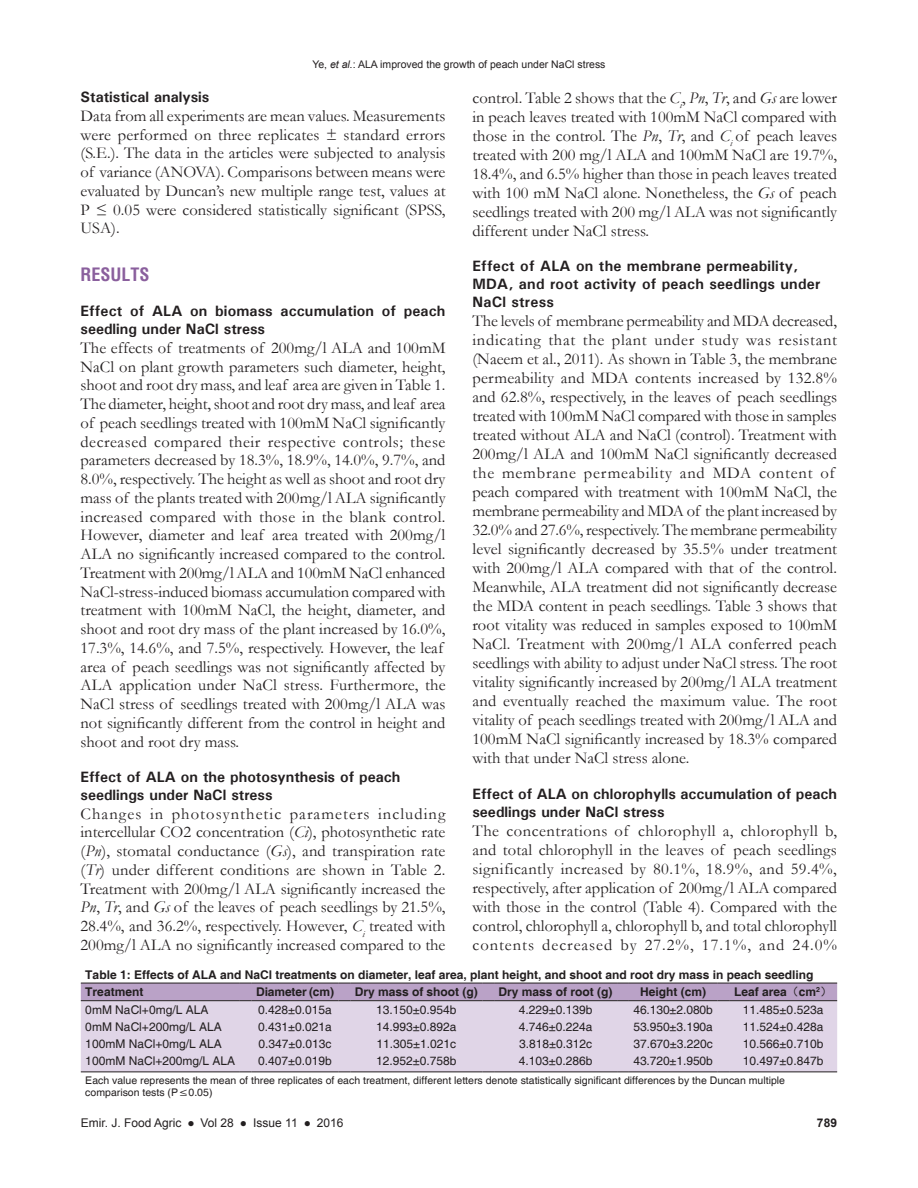
<style>
.page{position:relative;width:918px;height:1188px;background:#fff}
.page>*{position:absolute;margin:0;border:0;box-sizing:border-box;transform-origin:0 0}
.t1{font:700 condensed 18px "Helvetica";color:#8a5f9d}
.TX{font:16.5px/19px "Garamond";color:#231f20;text-align:justify}
.t2{font:700 15px/18.3px "Univers";color:#231f20}
.TB{font:12px "Helvetica";color:#231f20}
.TT{font:700 12px "Helvetica";color:#231f20}
.TBL{font:12px "Helvetica";color:#231f20}
.TCH{font:700 12px "Helvetica";color:#231f20}
.t3{font:12px "Arial";color:#231f20}
.t4{font:700 12px "Arial";color:#231f20}
.TFN{font:10.5px/12.6px "Helvetica";color:#231f20}
.t5{font:10.5px "Arial";color:#231f20}
.s1{font-style:italic}
.s2{font-family:"Sim Hei";font-weight:400}
</style>
<div class="page">
<div style="left:81px;top:1001px;width:756px;height:71px;background:#e0d5e7"></div>
<hr style="left:81px;top:1072px;width:159px;height:1px;background:#231f20">
<svg style="left:240px;top:1072px;width:12px;height:1px"></svg>
<hr style="left:252px;top:1072px;width:87px;height:1px;background:#231f20">
<hr style="left:350px;top:1072px;width:132px;height:1px;background:#231f20">
<svg style="left:482px;top:1072px;width:12px;height:1px"></svg>
<hr style="left:494px;top:1072px;width:123px;height:1px;background:#231f20">
<svg style="left:617px;top:1072px;width:12px;height:1px"></svg>
<hr style="left:629px;top:1072px;width:88px;height:1px;background:#231f20">
<svg style="left:717px;top:1072px;width:12px;height:1px"></svg>
<hr style="left:729px;top:1072px;width:108px;height:1px;background:#231f20">
<svg style="left:81px;top:983px;width:756px;height:18px"></svg>
<hr style="left:729px;top:983px;width:108px;height:1px;background:#231f20">
<p class="t5" style="left:312px;top:57px;width:295px">Ye, <span class="s1">et al.</span>: ALA improved the growth of peach under NaCl stress</p>
<h2 class="t2" style="left:81px;top:88px;width:130px">Statistical analysis</h2>
<p class="TX" style="left:81px;top:106px;width:367px">Data from all experiments are mean values. Measurements were performed on three replicates ± standard errors (S.E.). The data in the articles were subjected to analysis of variance (ANOVA). Comparisons between means were evaluated by Duncan’s new multiple range test, values at P ≤ 0.05 were considered statistically significant (SPSS, USA).</p>
<h1 class="t1" style="left:81px;top:262px;width:71px">RESULTS</h1>
<h2 class="t2" style="left:81px;top:302px;width:367px">Effect of ALA on biomass accumulation of peach seedling under NaCl stress</h2>
<p class="TX" style="left:81px;top:338px;width:367px;text-align:left">The effects of treatments of 200mg/l ALA and 100mM NaCl on plant growth parameters such diameter, height, shoot and root dry mass, and leaf area are given in Table 1.<br>The diameter, height, shoot and root dry mass, and leaf area of peach seedlings treated with 100mM NaCl significantly decreased compared their respective controls; these parameters decreased by 18.3%, 18.9%, 14.0%, 9.7%, and 8.0%, respectively. The height as well as shoot and root dry mass of the plants treated with 200mg/l ALA significantly increased compared with those in the blank control.<br>However, diameter and leaf area treated with 200mg/l ALA no significantly increased compared to the control.<br>Treatment with 200mg/l ALA and 100mM NaCl enhanced NaCl-stress-induced biomass accumulation compared with treatment with 100mM NaCl, the height, diameter, and shoot and root dry mass of the plant increased by 16.0%, 17.3%, 14.6%, and 7.5%, respectively. However, the leaf area of peach seedlings was not significantly affected by ALA application under NaCl stress. Furthermore, the NaCl stress of seedlings treated with 200mg/l ALA was not significantly different from the control in height and shoot and root dry mass.</p>
<h2 class="t2" style="left:81px;top:767px;width:321px">Effect of ALA on the photosynthesis of peach seedlings under NaCl stress</h2>
<p class="TX" style="left:81px;top:804px;width:367px">Changes in photosynthetic parameters including intercellular CO2 concentration (<span class="s1">Ci</span>), photosynthetic rate (<span class="s1">Pn</span>), stomatal conductance (<span class="s1">Gs</span>), and transpiration rate (<span class="s1">Tr</span>) under different conditions are shown in Table 2.<br>Treatment with 200mg/l ALA significantly increased the <span class="s1">Pn</span>, <span class="s1">Tr</span>, and <span class="s1">Gs</span> of the leaves of peach seedlings by 21.5%, 28.4%, and 36.2%, respectively. However, <span class="s1">C</span><sub>i</sub> treated with 200mg/l ALA no significantly increased compared to the</p>
<p class="TX" style="left:472px;top:88px;width:366px">control. Table 2 shows that the <span class="s1">C</span><sub>i</sub>, <span class="s1">Pn</span>, <span class="s1">Tr</span>, and <span class="s1">Gs</span> are lower in peach leaves treated with 100mM NaCl compared with those in the control. The <span class="s1">Pn</span>, <span class="s1">Tr</span>, and <span class="s1">C</span><sub>i</sub> of peach leaves treated with 200 mg/l ALA and 100mM NaCl are 19.7%, 18.4%, and 6.5% higher than those in peach leaves treated with 100 mM NaCl alone. Nonetheless, the <span class="s1">Gs</span> of peach seedlings treated with 200 mg/l ALA was not significantly different under NaCl stress.</p>
<h2 class="t2" style="left:472px;top:256px;width:349px">Effect of ALA on the membrane permeability,<br>MDA, and root activity of peach seedlings under<br>NaCl stress</h2>
<p class="TX" style="left:472px;top:311px;width:366px;text-align:left">The levels of membrane permeability and MDA decreased, indicating that the plant under study was resistant (Naeem et al., 2011). As shown in Table 3, the membrane permeability and MDA contents increased by 132.8% and 62.8%, respectively, in the leaves of peach seedlings treated with 100mM NaCl compared with those in samples treated without ALA and NaCl (control). Treatment with 200mg/l ALA and 100mM NaCl significantly decreased the membrane permeability and MDA content of peach compared with treatment with 100mM NaCl, the membrane permeability and MDA of the plant increased by 32.0% and 27.6%, respectively. The membrane permeability level significantly decreased by 35.5% under treatment with 200mg/l ALA compared with that of the control.<br>Meanwhile, ALA treatment did not significantly decrease the MDA content in peach seedlings. Table 3 shows that root vitality was reduced in samples exposed to 100mM NaCl. Treatment with 200mg/l ALA conferred peach seedlings with ability to adjust under NaCl stress. The root vitality significantly increased by 200mg/l ALA treatment and eventually reached the maximum value. The root vitality of peach seedlings treated with 200mg/l ALA and 100mM NaCl significantly increased by 18.3% compared with that under NaCl stress alone.</p>
<h2 class="t2" style="left:472px;top:784px;width:366px">Effect of ALA on chlorophylls accumulation of peach seedlings under NaCl stress</h2>
<p class="TX" style="left:472px;top:821px;width:366px">The concentrations of chlorophyll a, chlorophyll b, and total chlorophyll in the leaves of peach seedlings significantly increased by 80.1%, 18.9%, and 59.4%, respectively, after application of 200mg/l ALA compared with those in the control (Table 4). Compared with the control, chlorophyll a, chlorophyll b, and total chlorophyll contents decreased by 27.2%, 17.1%, and 24.0%</p>
<p class="TT" style="left:85px;top:967px;width:730px">Table 1: Effects of ALA and NaCl treatments on diameter, leaf area, plant height, and shoot and root dry mass in peach seedling</p>
<p class="TCH" style="left:85px;top:985px;width:60px">Treatment</p>
<p class="TCH" style="left:256px;top:985px;width:80px">Diameter (cm)</p>
<p class="TCH" style="left:355px;top:985px;width:124px">Dry mass of shoot (g)</p>
<p class="TCH" style="left:499px;top:985px;width:115px">Dry mass of root (g)</p>
<p class="TCH" style="left:640px;top:985px;width:67px">Height (cm)</p>
<p class="TCH" style="left:734px;top:985px;width:99px">Leaf area<span class="s2">（</span>cm<sup>2</sup><span class="s2">）</span></p>
<p class="TB" style="left:85px;top:1003px;width:125px">0mM NaCl+0mg/L ALA</p>
<p class="TB" style="left:258px;top:1003px;width:75px">0.428±0.015a</p>
<p class="TB" style="left:376px;top:1003px;width:82px">13.150±0.954b</p>
<p class="TB" style="left:519px;top:1003px;width:75px">4.229±0.139b</p>
<p class="TB" style="left:633px;top:1003px;width:81px">46.130±2.080b</p>
<p class="TB" style="left:743px;top:1003px;width:82px">11.485±0.523a</p>
<p class="TB" style="left:85px;top:1020px;width:138px">0mM NaCl+200mg/L ALA</p>
<p class="TB" style="left:258px;top:1020px;width:75px">0.431±0.021a</p>
<p class="TB" style="left:376px;top:1020px;width:82px">14.993±0.892a</p>
<p class="TB" style="left:519px;top:1020px;width:75px">4.746±0.224a</p>
<p class="TB" style="left:633px;top:1020px;width:81px">53.950±3.190a</p>
<p class="TB" style="left:743px;top:1020px;width:82px">11.524±0.428a</p>
<p class="TB" style="left:85px;top:1037px;width:138px">100mM NaCl+0mg/L ALA</p>
<p class="TB" style="left:259px;top:1037px;width:75px">0.347±0.013c</p>
<p class="TB" style="left:376px;top:1037px;width:81px">11.305±1.021c</p>
<p class="TB" style="left:519px;top:1037px;width:75px">3.818±0.312c</p>
<p class="TB" style="left:633px;top:1037px;width:81px">37.670±3.220c</p>
<p class="TB" style="left:743px;top:1037px;width:82px">10.566±0.710b</p>
<p class="TBL" style="left:85px;top:1054px;width:151px">100mM NaCl+200mg/L ALA</p>
<p class="TBL" style="left:258px;top:1054px;width:75px">0.407±0.019b</p>
<p class="TBL" style="left:376px;top:1054px;width:82px">12.952±0.758b</p>
<p class="TBL" style="left:519px;top:1054px;width:75px">4.103±0.286b</p>
<p class="TBL" style="left:633px;top:1054px;width:81px">43.720±1.950b</p>
<p class="TBL" style="left:743px;top:1054px;width:82px">10.497±0.847b</p>
<p class="TFN" style="left:85px;top:1074px;width:701px">Each value represents the mean of three replicates of each treatment, different letters denote statistically significant differences by the Duncan multiple comparison tests (P≤0.05)</p>
<p class="t3" style="left:81px;top:1114px;width:264px">Emir. J. Food Agric ● Vol 28 ● Issue 11 ● 2016</p>
<p class="t4" style="left:817px;top:1114px;width:22px">789</p>
</div>
